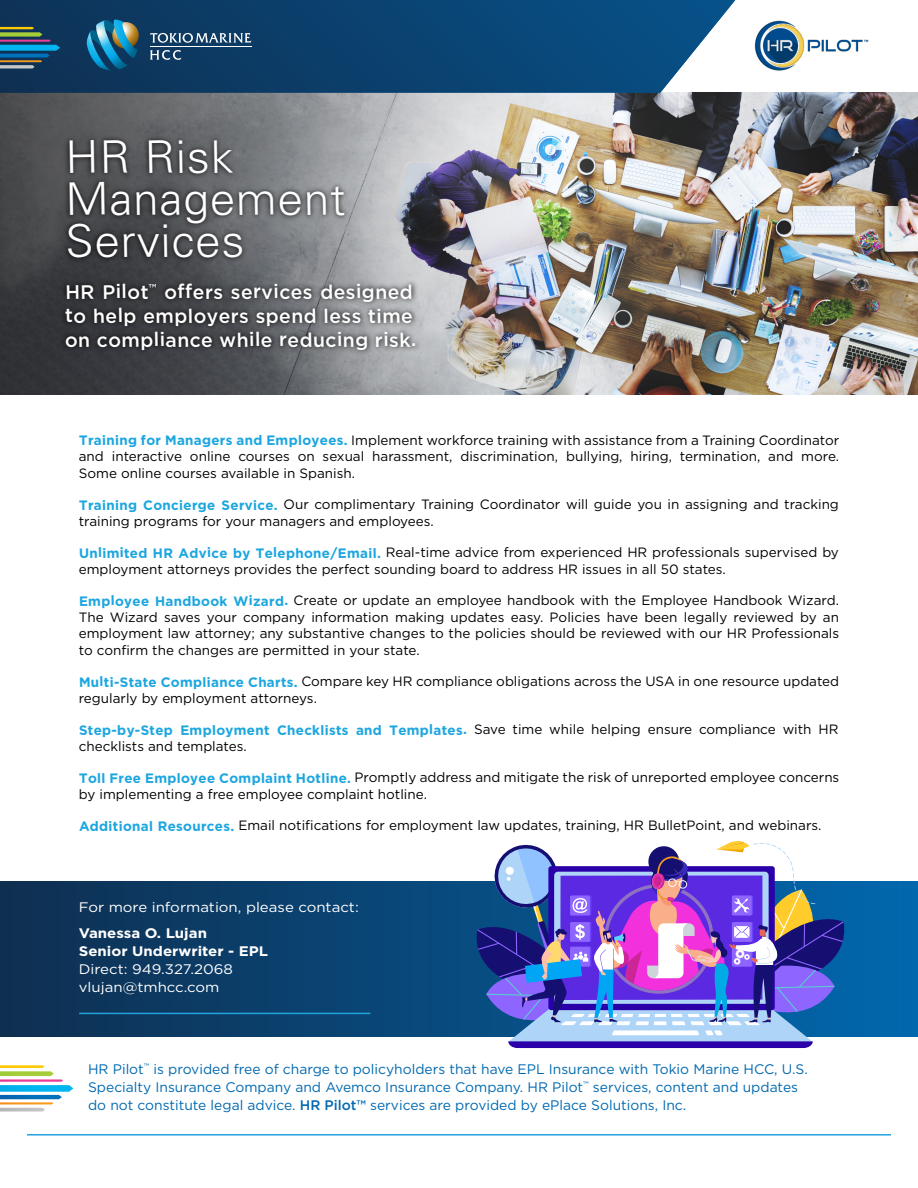
<style>
.page{position:relative;width:918px;height:1188px;background:#fff}
.page>*{position:absolute;margin:0;border:0;box-sizing:border-box;transform-origin:0 0}
.t1{font:300 45px/41.8px "Univers LT Pro 45";color:#fff}
.t2{font:500 19.5px/24px "Gotham";color:#fff}
.t3{font:13.8px/18px "Gotham";color:#0169b0}
.t4{font:13.8px/18px "Gotham";color:#fff;scale:1.08 1}
.t5{font:700 13.8px/18px "Gotham";color:#fff;scale:1.08 1}
.t6{font:13.5px/16.5px "Gotham";color:#000}
.t7{font:700 13.5px "Gotham";color:#1ca6df}
.s1{font-weight:500}
</style>
<div class="page">
<img style="left:0;top:93px;width:918px;height:302px">
<svg style="left:0;top:1065px;width:73px;height:47px"></svg>
<hr style="left:27px;top:1134px;width:864px;height:2px;background:#23a3dd">
<svg style="left:0;top:881px;width:918px;height:156px;background:#0a4270"></svg>
<img style="left:57px;top:126px;width:362px;height:141px">
<img style="left:57px;top:267px;width:371px;height:128px">
<hr style="left:79px;top:1013px;width:291px;height:1px;background:#23a3dd">
<svg style="left:471px;top:841px;width:379px;height:207px"></svg>
<svg style="left:0;top:0;width:735px;height:93px;background:#194e79"></svg>
<svg style="left:0;top:17px;width:251px;height:55px;background:#235272"></svg>
<img style="left:744px;top:20px;width:134px;height:93px">
<h1 class="t1" style="left:64px;top:137px;width:282px;rotate:-1deg">HR Risk<br>Management<br>Services</h1>
<h2 class="t2" style="left:64px;top:282px;width:353px;rotate:-1deg">HR Pilot<sup>™</sup> offers services designed to help employers spend less time on compliance while reducing risk.</h2>
<p class="t7" style="left:79px;top:434px;width:270px;rotate:-1deg">Training for Managers and Employees.</p>
<p class="t6" style="left:79px;top:432px;width:762px;text-align:justify;text-indent:272px">Implement workforce training with assistance from a Training Coordinator and interactive online courses on sexual harassment, discrimination, bullying, hiring, termination, and more.<br>Some online courses available in Spanish.</p>
<p class="t7" style="left:79px;top:498px;width:200px;rotate:-1deg">Training Concierge Service.</p>
<p class="t6" style="left:79px;top:496px;width:762px;text-indent:205px">Our complimentary Training Coordinator will guide you in assigning and tracking training programs for your managers and employees.</p>
<p class="t7" style="left:79px;top:547px;width:303px;rotate:-1deg">Unlimited HR Advice by Telephone/Email.</p>
<p class="t6" style="left:79px;top:544px;width:762px;text-indent:307px">Real-time advice from experienced HR professionals supervised by employment attorneys provides the perfect sounding board to address HR issues in all 50 states.</p>
<p class="t7" style="left:79px;top:594px;width:211px;rotate:-1deg">Employee Handbook Wizard.</p>
<p class="t6" style="left:79px;top:592px;width:762px;text-align:justify;text-indent:215px">Create or update an employee handbook with the Employee Handbook Wizard.<br>The Wizard saves your company information making updates easy. Policies have been legally reviewed by an employment law attorney; any substantive changes to the policies should be reviewed with our HR Professionals to confirm the changes are permitted in your state.</p>
<p class="t7" style="left:79px;top:675px;width:220px;rotate:-1deg">Multi-State Compliance Charts.</p>
<p class="t6" style="left:79px;top:673px;width:762px;text-indent:223px">Compare key HR compliance obligations across the USA in one resource updated regularly by employment attorneys.</p>
<p class="t7" style="left:79px;top:724px;width:389px;rotate:-1deg">Step-by-Step Employment Checklists and Templates.</p>
<p class="t6" style="left:474px;top:721px;width:366px">Save time while helping ensure compliance with HR</p>
<p class="t6" style="left:79px;top:738px;width:170px">checklists and templates.</p>
<p class="t7" style="left:79px;top:771px;width:274px;rotate:-1deg">Toll Free Employee Complaint Hotline.</p>
<p class="t6" style="left:79px;top:769px;width:762px;text-indent:276px">Promptly address and mitigate the risk of unreported employee concerns by implementing a free employee complaint hotline.</p>
<p class="t7" style="left:79px;top:818px;width:157px;rotate:-1deg">Additional Resources.</p>
<p class="t6" style="left:238px;top:817px;width:585px">Email notifications for employment law updates, training, HR BulletPoint, and webinars.</p>
<p class="t4" style="left:79px;top:898px;width:261px">For more information, please contact:</p>
<p class="t5" style="left:79px;top:924px;width:177px">Vanessa O. Lujan<br>Senior Underwriter - EPL</p>
<p class="t4" style="left:79px;top:959px;width:144px">Direct: 949.327.2068 vlujan@tmhcc.com</p>
<p class="t3" style="left:88px;top:1060px;width:721px">HR Pilot<sup>™</sup> is provided free of charge to policyholders that have EPL Insurance with Tokio Marine HCC, U.S.<br>Specialty Insurance Company and Avemco Insurance Company. HR Pilot<sup>™</sup> services, content and updates do not constitute legal advice. <span class="s1">HR Pilot™</span> services are provided by ePlace Solutions, Inc.</p>
</div>
